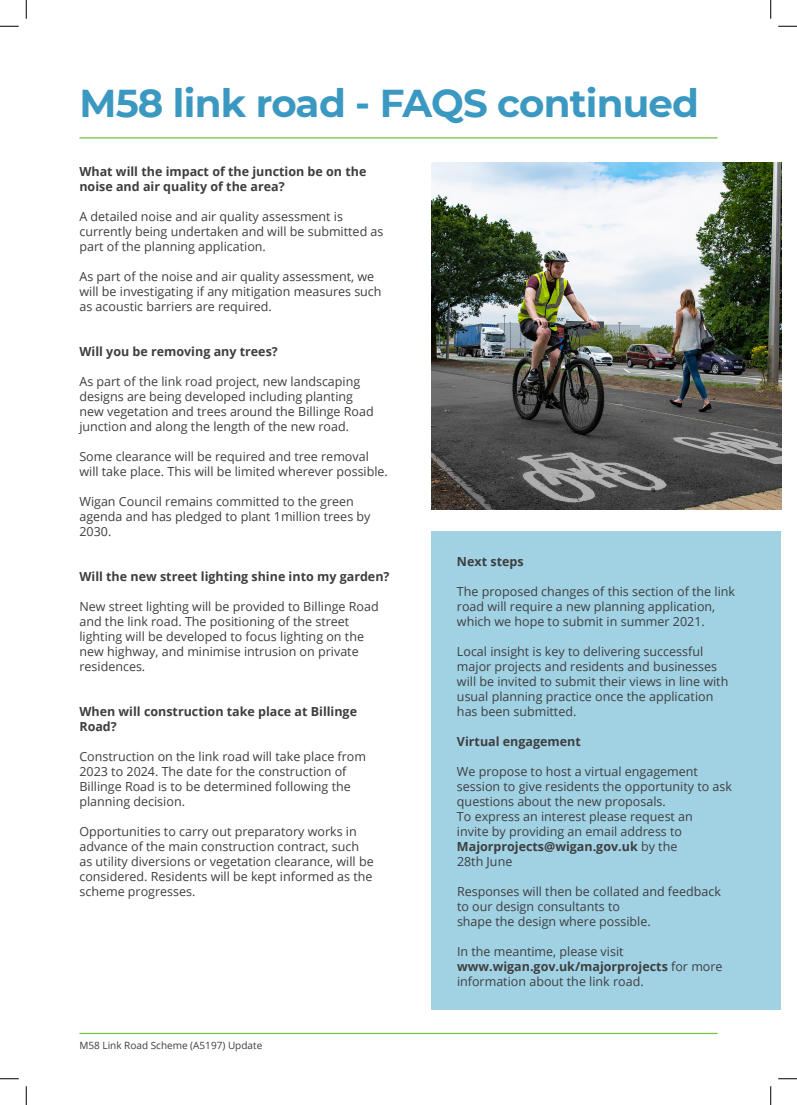
<style>
.page{position:relative;width:797px;height:1105px;background:#fff}
.page>*{position:absolute;margin:0;border:0;box-sizing:border-box;transform-origin:0 0}
.t1{font:700 38.75px "Montserrat";letter-spacing:-.02em;color:#3b99c1}
.t2{font:12.5px/15px "Open Sans";color:#3e3e3f}
.t3{font:700 12.5px/15px "Open Sans";color:#3e3e3f}
.t4{font:10px "Open Sans";color:#3e3e3f}
.s1{font-weight:700}
</style>
<div class="page">
<div style="left:431px;top:531px;width:350px;height:479px;background:#a1d2e4"></div>
<svg style="left:770px;top:1086px;width:1px;height:19px"></svg>
<svg style="left:770px;top:0;width:1px;height:19px"></svg>
<svg style="left:25px;top:1086px;width:2px;height:19px"></svg>
<svg style="left:25px;top:0;width:2px;height:19px"></svg>
<svg style="left:778px;top:1078px;width:19px;height:1px"></svg>
<svg style="left:0;top:1078px;width:19px;height:1px"></svg>
<svg style="left:778px;top:25px;width:19px;height:2px"></svg>
<svg style="left:0;top:25px;width:19px;height:2px"></svg>
<hr style="left:79px;top:1033px;width:638px;height:1px;background:#78c042">
<hr style="left:79px;top:137px;width:638px;height:2px;background:#78c042">
<img style="left:431px;top:163px;width:350px;height:347px">
<h1 class="t1" style="left:79px;top:75px;width:621px">M58 link road - FAQS continued</h1>
<h5 class="t3" style="left:79px;top:164px;width:288px">What will the impact of the junction be on the noise and air quality of the area?</h5>
<p class="t2" style="left:79px;top:209px;width:265px">A detailed noise and air quality assessment is</p>
<p class="t2" style="left:79px;top:224px;width:305px">currently being undertaken and will be submitted as part of the planning application.</p>
<p class="t2" style="left:79px;top:269px;width:296px">As part of the noise and air quality assessment, we</p>
<p class="t2" style="left:79px;top:284px;width:304px">will be investigating if any mitigation measures such</p>
<p class="t2" style="left:79px;top:299px;width:194px">as acoustic barriers are required.</p>
<h5 class="t3" style="left:79px;top:344px;width:200px">Will you be removing any trees?</h5>
<p class="t2" style="left:79px;top:374px;width:282px">As part of the link road project, new landscaping</p>
<p class="t2" style="left:79px;top:389px;width:275px">designs are being developed including planting</p>
<p class="t2" style="left:79px;top:404px;width:296px">new vegetation and trees around the Billinge Road</p>
<p class="t2" style="left:79px;top:419px;width:271px">junction and along the length of the new road.</p>
<p class="t2" style="left:79px;top:449px;width:291px">Some clearance will be required and tree removal</p>
<p class="t2" style="left:79px;top:464px;width:310px">will take place. This will be limited wherever possible.</p>
<p class="t2" style="left:79px;top:494px;width:292px">Wigan Council remains committed to the green agenda and has pledged to plant 1million trees by<br>2030.</p>
<h5 class="t3" style="left:79px;top:569px;width:311px">Will the new street lighting shine into my garden?</h5>
<p class="t2" style="left:79px;top:599px;width:301px">New street lighting will be provided to Billinge Road</p>
<p class="t2" style="left:79px;top:614px;width:286px">and the link road. The positioning of the street lighting will be developed to focus lighting on the new highway, and minimise intrusion on private residences.</p>
<h5 class="t3" style="left:79px;top:704px;width:279px">When will construction take place at Billinge<br>Road?</h5>
<p class="t2" style="left:79px;top:749px;width:288px">Construction on the link road will take place from</p>
<p class="t2" style="left:79px;top:764px;width:273px">2023 to 2024. The date for the construction of<br>Billinge Road is to be determined following the</p>
<p class="t2" style="left:79px;top:794px;width:107px">planning decision.</p>
<p class="t2" style="left:79px;top:824px;width:279px">Opportunities to carry out preparatory works in</p>
<p class="t2" style="left:79px;top:839px;width:296px">advance of the main construction contract, such as utility diversions or vegetation clearance, will be</p>
<p class="t2" style="left:79px;top:869px;width:294px">considered. Residents will be kept informed as the</p>
<p class="t2" style="left:79px;top:884px;width:117px">scheme progresses.</p>
<p class="t4" style="left:79px;top:1038px;width:184px">M58 Link Road Scheme (A5197) Update</p>
<h5 class="t3" style="left:457px;top:554px;width:68px">Next steps</h5>
<p class="t2" style="left:457px;top:584px;width:280px">The proposed changes of this section of the link</p>
<p class="t2" style="left:457px;top:599px;width:260px">road will require a new planning application,</p>
<p class="t2" style="left:457px;top:614px;width:249px">which we hope to submit in summer 2021.</p>
<p class="t2" style="left:457px;top:644px;width:248px">Local insight is key to delivering successful</p>
<p class="t2" style="left:457px;top:659px;width:273px">major projects and residents and businesses will be invited to submit their views in line with usual planning practice once the application has been submitted.</p>
<h5 class="t3" style="left:457px;top:734px;width:125px">Virtual engagement</h5>
<p class="t2" style="left:457px;top:764px;width:276px">We propose to host a virtual engagement session to give residents the opportunity to ask</p>
<p class="t2" style="left:457px;top:794px;width:237px">questions about the new proposals.<br>To express an interest please request an</p>
<p class="t2" style="left:457px;top:824px;width:227px">invite by providing an email address to<br><span class="s1">Majorprojects@wigan.gov.uk</span> by the<br>28th June</p>
<p class="t2" style="left:457px;top:884px;width:265px">Responses will then be collated and feedback</p>
<p class="t2" style="left:457px;top:899px;width:195px">to our design consultants to shape the design where possible.</p>
<p class="t2" style="left:457px;top:944px;width:267px">In the meantime, please visit <span class="s1">www.wigan.gov.uk/majorprojects</span> for more information about the link road.</p>
</div>
